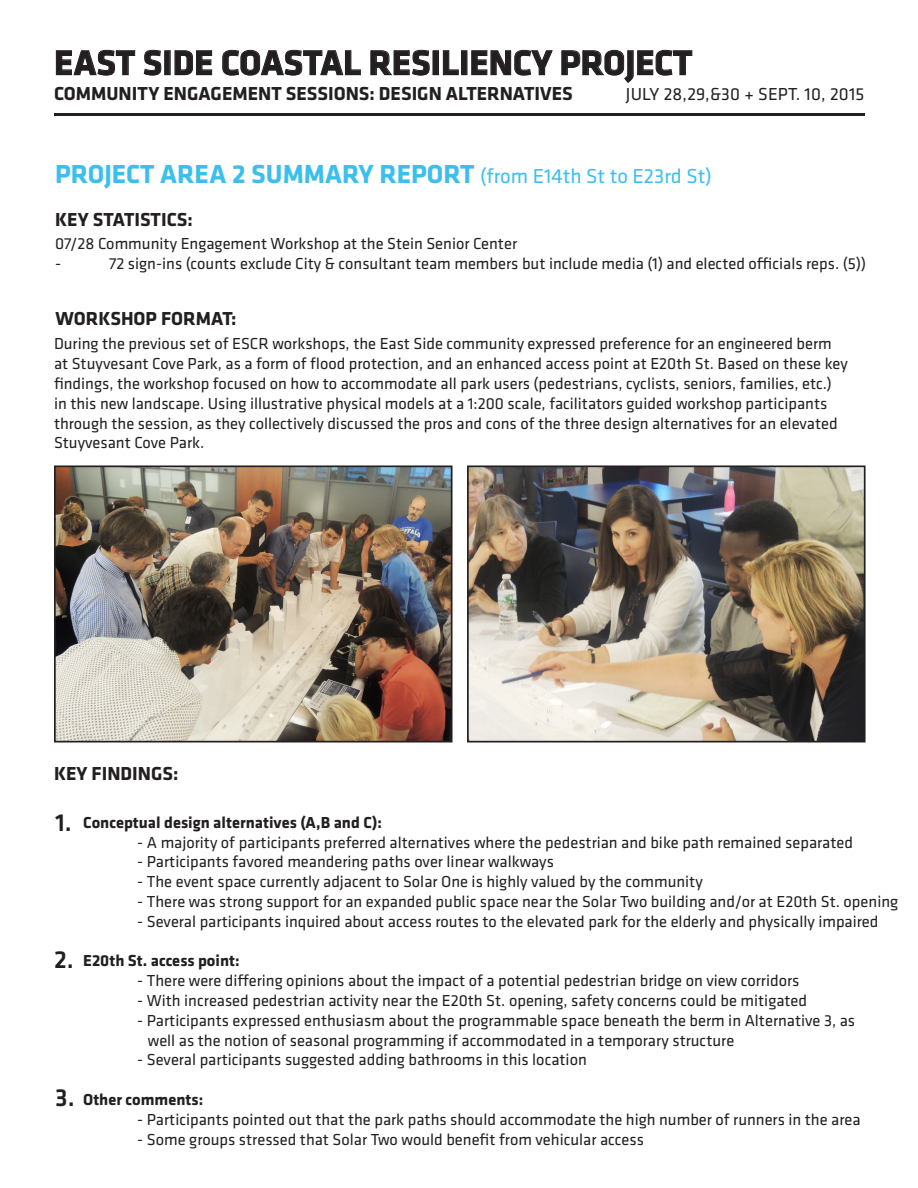
<style>
.page{position:relative;width:918px;height:1188px;background:#fff}
.page>*{position:absolute;margin:0;border:0;box-sizing:border-box;transform-origin:0 0}
.t1{font:700 36px "Klavika";color:#231f20}
.t2{font:700 27px "Klavika";color:#3dbfed}
.t3{font:500 25.5px "Klavika";color:#231f20}
.t4{font:700 19.5px "Klavika";color:#231f20}
.t5{font:18px "Klavika";letter-spacing:.01em;color:#231f20}
.t6{font:16.5px/19.8px "Klavika";color:#231f20}
.t7{font:700 16.5px "Klavika";color:#231f20}
.s1{font-weight:400;font-size:21px}
</style>
<div class="page">
<svg style="left:56px;top:50px;width:79px;height:26px"></svg>
<svg style="left:143px;top:50px;width:19px;height:26px"></svg>
<svg style="left:174px;top:50px;width:38px;height:25px"></svg>
<svg style="left:222px;top:50px;width:139px;height:26px"></svg>
<svg style="left:370px;top:50px;width:60px;height:26px"></svg>
<div style="left:433px;top:50px;width:6px;height:25px;border:1px solid #231f20"></div>
<svg style="left:443px;top:50px;width:16px;height:25px"></svg>
<div style="left:461px;top:50px;width:6px;height:25px;border:1px solid #231f20"></div>
<svg style="left:471px;top:50px;width:82px;height:26px"></svg>
<svg style="left:561px;top:50px;width:132px;height:33px"></svg>
<hr style="left:54px;top:113px;width:810px;height:3px;background:#231f20">
<img style="left:470px;top:468px;width:393px;height:272px">
<div style="left:467px;top:465px;width:399px;height:278px;border:2px solid #231f20"></div>
<img style="left:57px;top:468px;width:393px;height:272px">
<div style="left:54px;top:465px;width:399px;height:278px;border:2px solid #231f20"></div>
<h1 class="t1" style="left:54px;top:37px;width:640px">EAST SIDE COASTAL RESILIENCY PROJECT</h1>
<p class="t4" style="left:54px;top:79px;width:520px">COMMUNITY ENGAGEMENT SESSIONS: DESIGN ALTERNATIVES</p>
<p class="t5" style="left:626px;top:82px;width:240px">JULY 28,29,&amp;30 + SEPT. 10, 2015</p>
<p class="t2" style="left:55px;top:155px;width:658px">PROJECT AREA 2 SUMMARY REPORT <span class="s1">(from E14th St to E23rd St)</span></p>
<p class="t4" style="left:55px;top:206px;width:139px">KEY STATISTICS:</p>
<p class="t6" style="left:55px;top:233px;width:463px">07/28 Community Engagement Workshop at the Stein Senior Center</p>
<p class="t6" style="left:55px;top:253px;width:8px">-</p>
<p class="t6" style="left:109px;top:253px;width:759px">72 sign-ins (counts exclude City &amp; consultant team members but include media (1) and elected officials reps. (5))</p>
<p class="t4" style="left:56px;top:304px;width:182px">WORKSHOP FORMAT:</p>
<p class="t6" style="left:54px;top:334px;width:795px">During the previous set of ESCR workshops, the East Side community expressed preference for an engineered berm at Stuyvesant Cove Park, as a form of flood protection, and an enhanced access point at E20th St. Based on these key findings, the workshop focused on how to accommodate all park users (pedestrians, cyclists, seniors, families, etc.) in this new landscape. Using illustrative physical models at a 1:200 scale, facilitators guided workshop participants through the session, as they collectively discussed the pros and cons of the three design alternatives for an elevated Stuyvesant Cove Park.</p>
<p class="t4" style="left:54px;top:759px;width:126px">KEY FINDINGS:</p>
<p class="t7" style="left:83px;top:810px;width:300px">Conceptual design alternatives (A,B and C):</p>
<p class="t6" style="left:137px;top:832px;width:717px">- A majority of participants preferred alternatives where the pedestrian and bike path remained separated</p>
<p class="t6" style="left:137px;top:851px;width:418px">- Participants favored meandering paths over linear walkways</p>
<p class="t6" style="left:137px;top:871px;width:567px">- The event space currently adjacent to Solar One is highly valued by the community</p>
<p class="t6" style="left:137px;top:891px;width:763px">- There was strong support for an expanded public space near the Solar Two building and/or at E20th St. opening</p>
<p class="t6" style="left:137px;top:911px;width:743px">- Several participants inquired about access routes to the elevated park for the elderly and physically impaired</p>
<p class="t7" style="left:83px;top:949px;width:158px">E20th St. access point:</p>
<p class="t6" style="left:137px;top:970px;width:664px">- There were differing opinions about the impact of a potential pedestrian bridge on view corridors</p>
<p class="t6" style="left:137px;top:990px;width:671px">- With increased pedestrian activity near the E20th St. opening, safety concerns could be mitigated</p>
<p class="t6" style="left:137px;top:1010px;width:719px">- Participants expressed enthusiasm about the programmable space beneath the berm in Alternative 3, as</p>
<p class="t6" style="left:148px;top:1030px;width:588px">well as the notion of seasonal programming if accommodated in a temporary structure</p>
<p class="t6" style="left:137px;top:1049px;width:451px">- Several participants suggested adding bathrooms in this location</p>
<p class="t7" style="left:83px;top:1088px;width:122px">Other comments:</p>
<p class="t6" style="left:137px;top:1109px;width:725px">- Participants pointed out that the park paths should accommodate the high number of runners in the area</p>
<p class="t6" style="left:137px;top:1129px;width:508px">- Some groups stressed that Solar Two would benefit from vehicular access</p>
<p class="t3" style="left:55px;top:805px;width:18px">1.</p>
<p class="t3" style="left:54px;top:942px;width:21px">2.</p>
<p class="t3" style="left:55px;top:1080px;width:21px">3.</p>
</div>
